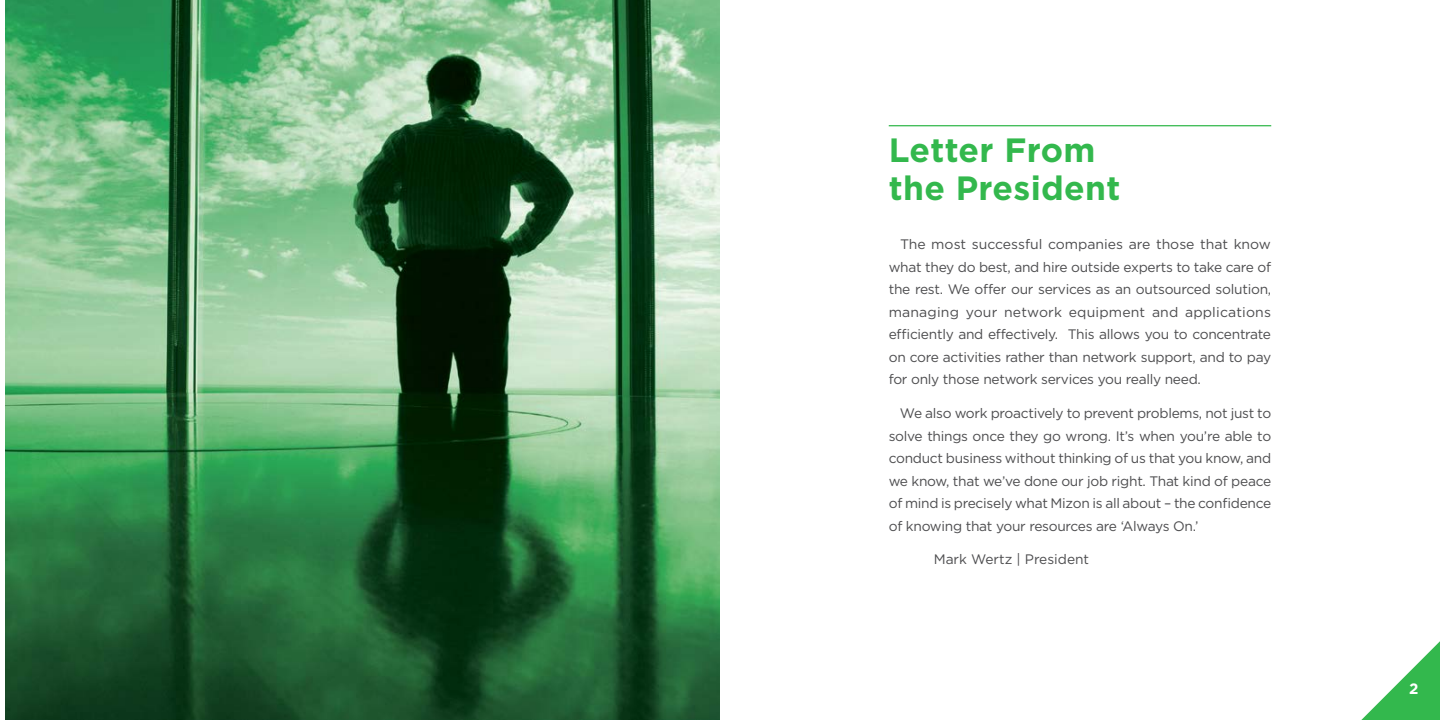
<style>
.page{position:relative;width:1440px;height:720px;background:#fff}
.page>*{position:absolute;margin:0;border:0;box-sizing:border-box;transform-origin:0 0}
.t1{font:700 33.62px/38.6px "Gotham";letter-spacing:.01em;color:#33b84d}
.t2{font:700 15px "Gotham";color:#fff}
.t3{font:13.75px/22.5px "Gotham";letter-spacing:-.02em;color:#4d4d4f;text-align:justify}
.t4{font:13.75px "Gotham";color:#4d4d4f}
</style>
<div class="page">
<svg style="left:1361px;top:641px;width:79px;height:79px"></svg>
<hr style="left:889px;top:125px;width:382px;height:1px;background:#33b84d">
<img style="left:5px;top:1px;width:715px;height:719px">
<h1 class="t1" style="left:889px;top:130px;width:233px">Letter From the President</h1>
<p class="t3" style="left:889px;top:233px;width:384px;text-indent:11px">The most successful companies are those that know what they do best, and hire outside experts to take care of the rest. We offer our services as an outsourced solution, managing your network equipment and applications efficiently and effectively. This allows you to concentrate on core activities rather than network support, and to pay for only those network services you really need.</p>
<p class="t3" style="left:889px;top:402px;width:384px;text-indent:11px">We also work proactively to prevent problems, not just to solve things once they go wrong. It’s when you’re able to conduct business without thinking of us that you know, and we know, that we’ve done our job right. That kind of peace of mind is precisely what Mizon is all about – the confidence of knowing that your resources are ‘Always On.’</p>
<p class="t4" style="left:934px;top:551px;width:157px">Mark Wertz | President</p>
<p class="t2" style="left:1409px;top:679px;width:11px">2</p>
</div>
